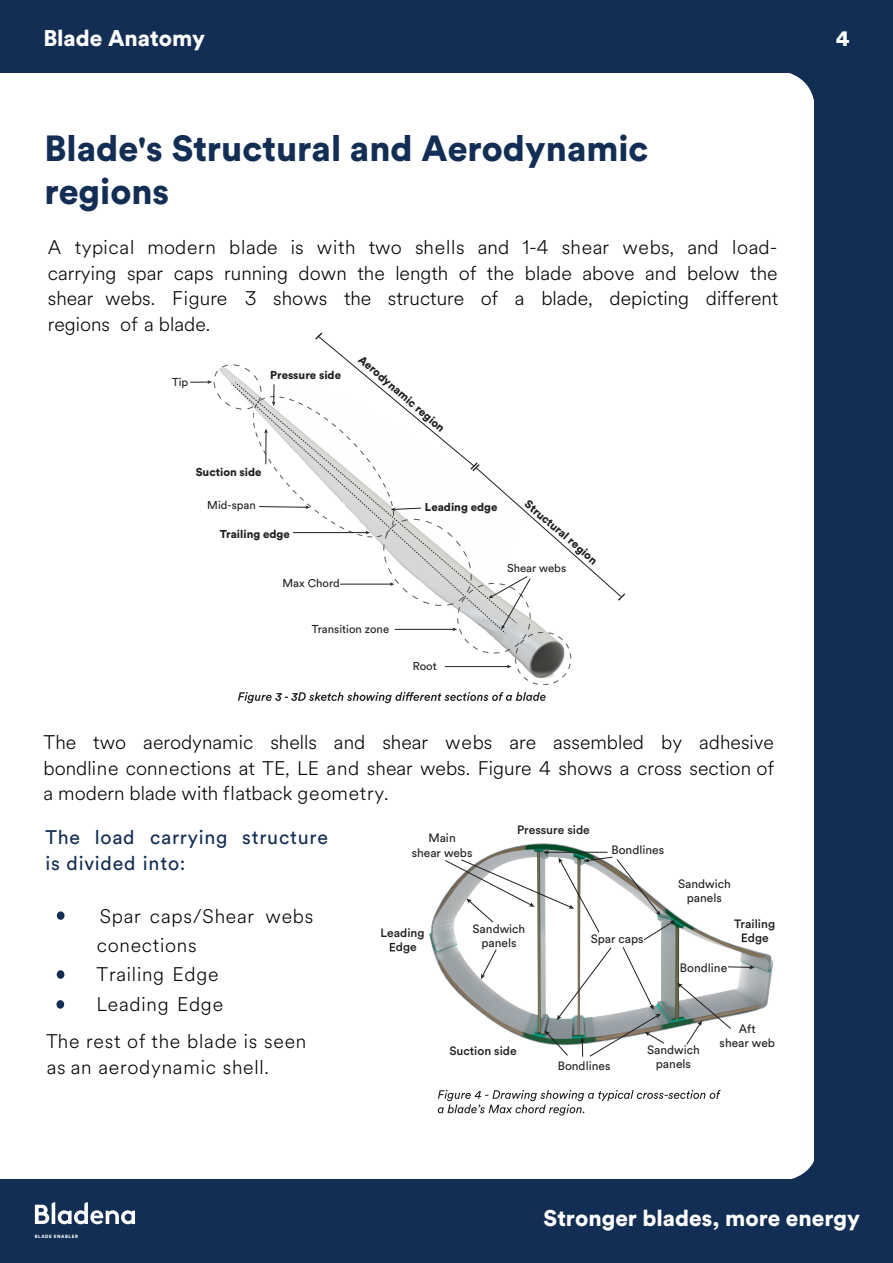
<style>
.page{position:relative;width:893px;height:1263px;background:#fff}
.page>*{position:absolute;margin:0;border:0;box-sizing:border-box;transform-origin:0 0}
.t1{font:900 36px/43.2px "Circular Std";color:#132e54}
.t2{font:900 22.5px "Circular Std";color:#fff}
.t3{font:300 19.5px/25.5px "Circular Spotify Text";letter-spacing:.035em;color:#040503;text-align:justify}
.t4{font:19.5px/25.5px "Circular Std";letter-spacing:.04em;color:#132e54}
.t5{font:12px/14.4px "Circular Std";color:#231f20;text-align:center}
.t6{font:500 12px/14.4px "Circular Std";color:#231f20}
.t7{font:900 11.4px "Circular Std";color:#231f20}
.t8{font:11.4px "Circular Std";color:#231f20}
.t9{font:900 4.65px "Circular Std";letter-spacing:.125em;color:#fff}
</style>
<div class="page">
<img style="left:429px;top:843px;width:345px;height:201px">
<svg style="left:791px;top:1109px;width:24px;height:70px"></svg>
<div style="left:0;top:1179px;width:893px;height:84px;background:#132e54"></div>
<div style="left:815px;top:3px;width:78px;height:1189px;background:#132e54"></div>
<div style="left:0;top:0;width:893px;height:73px;background:#132e54"></div>
<svg style="left:789px;top:73px;width:26px;height:70px"></svg>
<svg style="left:438px;top:1090px;width:283px;height:25px"></svg>
<svg style="left:390px;top:943px;width:5px;height:8px"></svg>
<svg style="left:742px;top:933px;width:5px;height:9px"></svg>
<svg style="left:481px;top:949px;width:16px;height:30px"></svg>
<svg style="left:445px;top:850px;width:230px;height:90px"></svg>
<svg style="left:545px;top:946px;width:120px;height:111px"></svg>
<svg style="left:677px;top:983px;width:54px;height:62px"></svg>
<svg style="left:728px;top:965px;width:27px;height:4px"></svg>
<img style="left:444px;top:634px;width:128px;height:51px">
<div style="left:515px;top:632px;width:56px;height:53px;border:1px dashed #231f20;border-radius:50%"></div>
<hr style="left:445px;top:666px;width:63px;height:1px;background:#231f20">
<svg style="left:507px;top:665px;width:4px;height:3px"></svg>
<svg style="left:190px;top:332px;width:435px;height:302px"></svg>
<svg style="left:238px;top:692px;width:308px;height:11px"></svg>
<div style="left:57px;top:911px;width:8px;height:9px;background:#132e54;border-radius:50%"></div>
<div style="left:57px;top:970px;width:7px;height:9px;background:#132e54;border-radius:50%"></div>
<div style="left:56px;top:1000px;width:8px;height:9px;background:#132e54;border-radius:50%"></div>
<svg style="left:35px;top:1202px;width:100px;height:22px"></svg>
<p class="t2" style="left:43px;top:23px;width:163px">Blade Anatomy</p>
<p class="t2" style="left:836px;top:23px;width:15px">4</p>
<h1 class="t1" style="left:44px;top:126px;width:606px">Blade's Structural and Aerodynamic regions</h1>
<p class="t3" style="left:48px;top:235px;width:732px">A typical modern blade is with two shells and 1-4 shear webs, and load&shy;carrying spar caps running down the length of the blade above and below the shear webs. Figure 3 shows the structure of a blade, depicting different regions of a blade.</p>
<p class="t8" style="left:172px;top:375px;width:18px">Tip</p>
<p class="t7" style="left:270px;top:368px;width:72px">Pressure side</p>
<p class="t7" style="left:365px;top:352px;width:111px;rotate:41deg">Aerodynamic region</p>
<p class="t7" style="left:196px;top:465px;width:67px">Suction side</p>
<p class="t8" style="left:207px;top:498px;width:50px">Mid-span</p>
<p class="t7" style="left:220px;top:527px;width:72px">Trailing edge</p>
<p class="t8" style="left:283px;top:576px;width:59px">Max hord</p>
<p class="t8" style="left:312px;top:622px;width:79px">Transition zone</p>
<p class="t7" style="left:425px;top:500px;width:74px">Leading edge</p>
<p class="t7" style="left:532px;top:496px;width:93px;rotate:41deg">Structural region</p>
<p class="t8" style="left:507px;top:561px;width:61px">Shear webs</p>
<p class="t8" style="left:413px;top:659px;width:25px">Root</p>
<p class="t3" style="left:44px;top:730px;width:732px">The two aerodynamic shells and shear webs are assembled by adhesive bondline connections at TE, LE and shear webs. Figure 4 shows a cross section of a modern blade with flatback geometry.</p>
<p class="t4" style="left:46px;top:824px;width:284px">The load carrying structure is divided into:</p>
<p class="t3" style="left:97px;top:902px;width:218px;line-height:29.2px;text-align:left">Spar caps/Shear webs conections<br>Trailing Edge<br>Leading Edge</p>
<p class="t3" style="left:46px;top:1029px;width:262px">The rest of the blade is seen as an aerodynamic shell.</p>
<p class="t6" style="left:517px;top:822px;width:74px">Pressure side</p>
<p class="t5" style="left:412px;top:831px;width:62px">Main<br>shear webs</p>
<p class="t5" style="left:611px;top:842px;width:54px">Bondlines</p>
<p class="t5" style="left:678px;top:876px;width:54px">Sandwich panels</p>
<p class="t6" style="left:396px;top:925px;width:30px;text-indent:-15px">Leading dge</p>
<p class="t6" style="left:748px;top:916px;width:29px;text-indent:-14px">Trailing dge</p>
<p class="t5" style="left:473px;top:921px;width:54px">Sandwich panels</p>
<p class="t5" style="left:591px;top:931px;width:54px">Spar caps</p>
<p class="t5" style="left:680px;top:960px;width:49px">Bondline</p>
<p class="t5" style="left:720px;top:1021px;width:57px">Aft<br>shear web</p>
<p class="t5" style="left:647px;top:1042px;width:54px">Sandwich panels</p>
<p class="t6" style="left:449px;top:1043px;width:69px">Suction side</p>
<p class="t5" style="left:558px;top:1058px;width:54px">Bondlines</p>
<p class="t9" style="left:35px;top:1233px;width:45px">BLADE ENABLER</p>
<p class="t2" style="left:543px;top:1202px;width:318px">Stronger blades, more energy</p>
</div>
